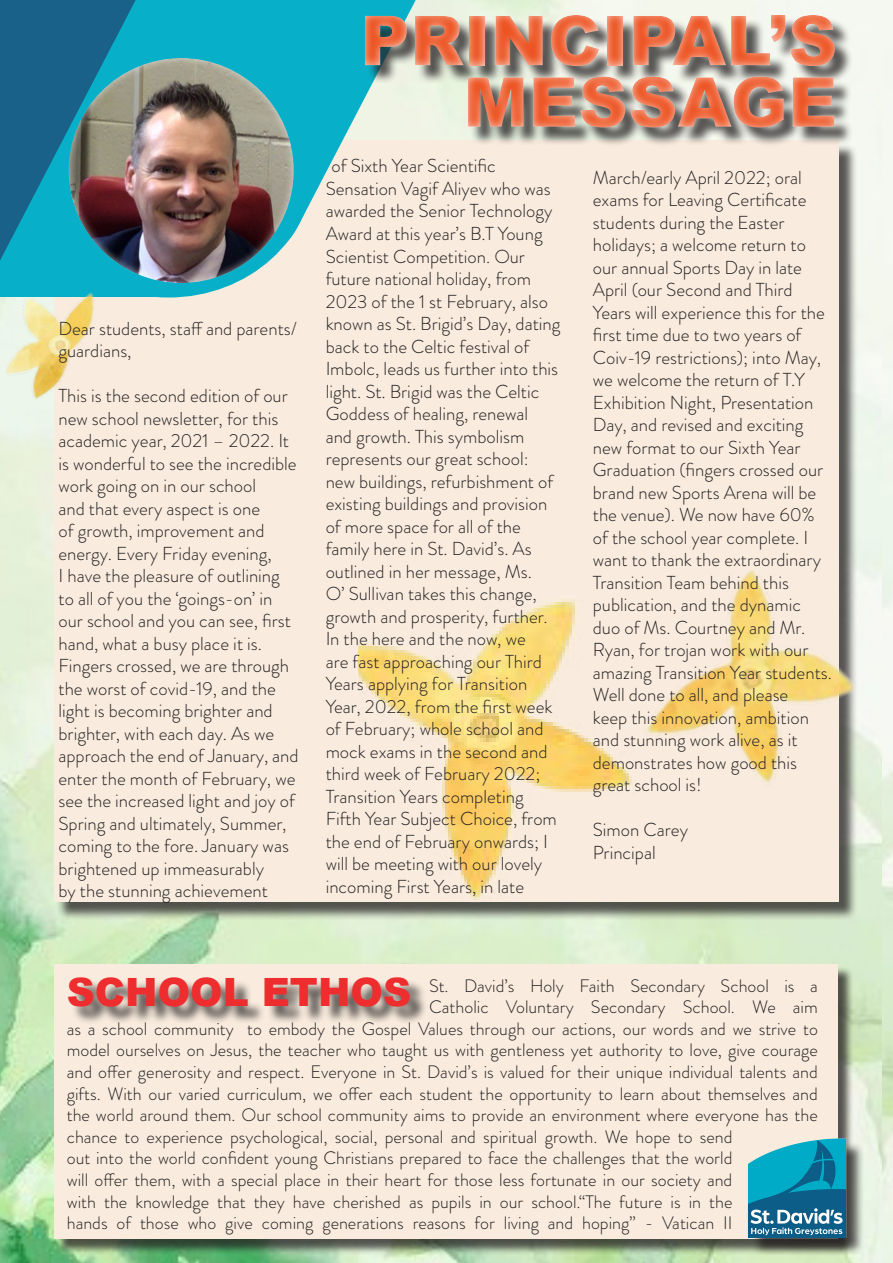
<style>
.page{position:relative;width:893px;height:1263px;background:#fff}
.page>*{position:absolute;margin:0;border:0;box-sizing:border-box;transform-origin:0 0}
.t1{font:900 69px/61.5px "Arial";color:#ed5423;text-align:right}
.t2{font:900 39px "Arial";color:#ee2d2f}
.t3{font:300 18.75px/22.5px "Brandon Grotesque";color:#231f20}
.t4{font:300 18px "Brandon Grotesque";color:#231f20}
</style>
<div class="page">
<img style="left:0;top:150px;width:882px;height:1113px">
<div style="left:56px;top:966px;width:798px;height:289px;background:#231f20;opacity:.75"></div>
<div style="left:54px;top:964px;width:783px;height:275px;background:#f9ecde"></div>
<div style="left:56px;top:143px;width:802px;height:778px;background:#231f20;opacity:.75"></div>
<div style="left:54px;top:141px;width:785px;height:761px;background:#f9ecde"></div>
<svg style="left:136px;top:0;width:210px;height:232px;background:#2bb7cb"></svg>
<div style="left:23px;top:35px;width:291px;height:262px;background:#08afc8;border-radius:50%"></div>
<div style="left:0;top:63px;width:169px;height:234px;background:#08afc8"></div>
<svg style="left:0;top:0;width:136px;height:260px"></svg>
<div style="left:346px;top:0;width:547px;height:150px;background:#fff;opacity:.75"></div>
<div style="left:67px;top:57px;width:228px;height:228px;background:#fff;opacity:.75"></div>
<div style="left:751px;top:1142px;width:113px;height:114px;background:#231f20;opacity:.75"></div>
<img style="left:748px;top:1139px;width:98px;height:99px">
<img style="left:359px;top:599px;width:324px;height:319px">
<img style="left:0;top:279px;width:124px;height:127px">
<img style="left:591px;top:537px;width:302px;height:330px">
<div style="left:71px;top:979px;width:357px;height:46px;background:#231f20;opacity:.75"></div>
<p class="t3" style="left:58px;top:317px;width:240px">Dear students, staff and parents/ guardians,</p>
<p class="t3" style="left:58px;top:385px;width:242px">This is the second edition of our new school newsletter, for this academic year, 2021 – 2022. It is wonderful to see the incredible work going on in our school<br>and that every aspect is one<br>of growth, improvement and energy. Every Friday evening,<br>I have the pleasure of outlining to all of you the ‘goings-on’ in our school and you can see, first hand, what a busy place it is.<br>Fingers crossed, we are through the worst of covid-19, and the light is becoming brighter and brighter, with each day. As we approach the end of January, and enter the month of February, we see the increased light and joy of<br>Spring and ultimately, Summer, coming to the fore. January was brightened up immeasurably<br>by the stunning achievement</p>
<h1 class="t1" style="left:360px;top:8px;width:479px">PRINCIPAL’S<br>MESSAGE</h1>
<p class="t3" style="left:326px;top:155px;width:236px;text-indent:6px">of Sixth Year Scientific<br>Sensation Vagif Aliyev who was awarded the Senior Technology<br>Award at this year’s B.T Young<br>Scientist Competition. Our future national holiday, from<br>2023 of the 1 st February, also known as St. Brigid’s Day, dating back to the Celtic festival of<br>Imbolc, leads us further into this light. St. Brigid was the Celtic<br>Goddess of healing, renewal<br>and growth. This symbolism represents our great school: new buildings, refurbishment of existing buildings and provision of more space for all of the family here in St. David’s. As outlined in her message, Ms.<br>O’ Sullivan takes this change, growth and prosperity, further.<br>In the here and the now, we<br>are fast approaching our Third<br>Years applying for Transition<br>Year, 2022, from the first week of February; whole school and mock exams in the second and third week of February 2022;<br>Transition Years completing<br>Fifth Year Subject Choice, from the end of February onwards; I will be meeting with our lovely incoming First Years, in late</p>
<p class="t3" style="left:593px;top:166px;width:241px">March/early April 2022; oral exams for Leaving Certificate students during the Easter holidays; a welcome return to our annual Sports Day in late<br>April (our Second and Third<br>Years will experience this for the first time due to two years of<br>Coiv-19 restrictions); into May, we welcome the return of T.Y<br>Exhibition Night, Presentation<br>Day, and revised and exciting new format to our Sixth Year<br>Graduation (fingers crossed our brand new Sports Arena will be the venue). We now have 60% of the school year complete. I want to thank the extraordinary<br>Transition Team behind this publication, and the dynamic duo of Ms. Courtney and Mr.<br>Ryan, for trojan work with our amazing Transition Year students.<br>Well done to all, and please<br>keep this innovation, ambition and stunning work alive, as it demonstrates how good this great school is!</p>
<p class="t3" style="left:593px;top:819px;width:97px">Simon Carey</p>
<p class="t3" style="left:593px;top:841px;width:64px">Principal</p>
<p class="t2" style="left:67px;top:963px;width:346px">SCHOOL ETHOS</p>
<p class="t4" style="left:429px;top:973px;width:390px">St. David’s Holy Faith Secondary School is a</p>
<p class="t4" style="left:429px;top:995px;width:390px">Catholic Voluntary Secondary School. We aim</p>
<p class="t4" style="left:67px;top:1016px;width:753px">as a school community to embody the Gospel Values through our actions, our words and we strive to</p>
<p class="t4" style="left:67px;top:1038px;width:753px">model ourselves on Jesus, the teacher who taught us with gentleness yet authority to love, give courage</p>
<p class="t4" style="left:67px;top:1059px;width:752px">and offer generosity and respect. Everyone in St. David’s is valued for their unique individual talents and</p>
<p class="t4" style="left:67px;top:1081px;width:752px">gifts. With our varied curriculum, we offer each student the opportunity to learn about themselves and</p>
<p class="t4" style="left:67px;top:1103px;width:752px">the world around them. Our school community aims to provide an environment where everyone has the</p>
<p class="t4" style="left:67px;top:1124px;width:667px">chance to experience psychological, social, personal and spiritual growth. We hope to send</p>
<p class="t4" style="left:67px;top:1146px;width:667px">out into the world confident young Christians prepared to face the challenges that the world</p>
<p class="t4" style="left:67px;top:1167px;width:667px">will offer them, with a special place in their heart for those less fortunate in our society and</p>
<p class="t4" style="left:67px;top:1189px;width:667px">with the knowledge that they have cherished as pupils in our school.“The future is in the</p>
<p class="t4" style="left:67px;top:1211px;width:667px">hands of those who give coming generations reasons for living and hoping” - Vatican II</p>
</div>
